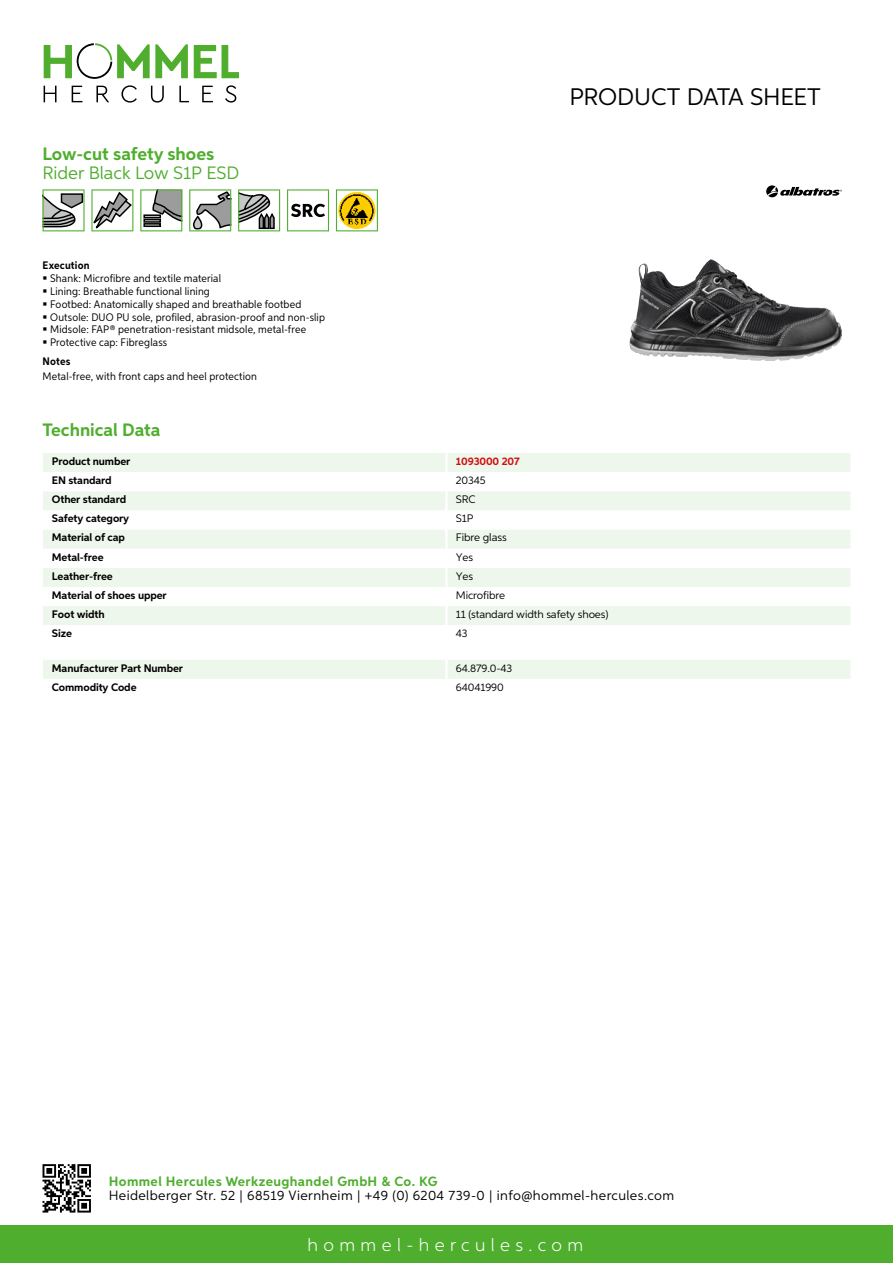
<style>
.page{position:relative;width:893px;height:1263px;background:#fff}
.page>*{position:absolute;margin:0;border:0;box-sizing:border-box;transform-origin:0 0}
.t1{font:24px "Aspira";letter-spacing:-.01em;color:#000}
.t2{font:700 18px "Aspira";color:#50ae2f}
.t3{font:300 18px "Aspira";letter-spacing:.3em;color:#fff}
.t4{font:18px "Aspira";color:#50ae2f}
.t5{font:13.5px "Aspira";letter-spacing:.03em;color:#000}
.t6{font:700 13.5px "Aspira";letter-spacing:.03em;color:#50ae2f}
.t7{font:10.95px/12.8px "Aspira Nar";letter-spacing:.015em;color:#000}
.t8{font:700 10.95px "Aspira";letter-spacing:-.01em;color:#000}
.t9{font:10.95px "Aspira";letter-spacing:-.01em;color:#000}
.t10{font:700 10.95px "Aspira Nar";letter-spacing:.015em;color:#000}
.t11{font:700 10.95px "Aspira";letter-spacing:-.01em;color:#cd1013}
</style>
<div class="page">
<div style="left:0;top:1226px;width:893px;height:37px;background:#50ae2f"></div>
<svg style="left:43px;top:1164px;width:48px;height:48px"></svg>
<svg style="left:194px;top:45px;width:45px;height:33px"></svg>
<svg style="left:44px;top:43px;width:144px;height:36px"></svg>
<svg style="left:44px;top:86px;width:13px;height:16px"></svg>
<svg style="left:72px;top:86px;width:10px;height:16px"></svg>
<svg style="left:96px;top:86px;width:13px;height:16px"></svg>
<svg style="left:121px;top:85px;width:16px;height:18px"></svg>
<svg style="left:151px;top:86px;width:13px;height:17px"></svg>
<svg style="left:179px;top:86px;width:10px;height:16px"></svg>
<svg style="left:202px;top:86px;width:11px;height:16px"></svg>
<svg style="left:225px;top:85px;width:11px;height:18px"></svg>
<div style="left:43px;top:453px;width:807px;height:19px;background:#eef7eb"></div>
<svg style="left:43px;top:491px;width:807px;height:134px;fill:#eef7eb"></svg>
<hr style="left:445px;top:453px;width:3px;height:19px;background:#fff">
<hr style="left:445px;top:491px;width:3px;height:19px;background:#fff">
<hr style="left:445px;top:510px;width:3px;height:19px;background:#fff">
<hr style="left:445px;top:529px;width:3px;height:20px;background:#fff">
<hr style="left:445px;top:549px;width:3px;height:19px;background:#fff">
<hr style="left:445px;top:568px;width:3px;height:19px;background:#fff">
<hr style="left:445px;top:587px;width:3px;height:19px;background:#fff">
<hr style="left:445px;top:606px;width:3px;height:19px;background:#fff">
<div style="left:43px;top:660px;width:807px;height:19px;background:#eef7eb"></div>
<svg style="left:43px;top:189px;width:90px;height:42px"></svg>
<svg style="left:140px;top:189px;width:42px;height:42px"></svg>
<svg style="left:189px;top:189px;width:42px;height:42px"></svg>
<svg style="left:238px;top:189px;width:42px;height:42px"></svg>
<svg style="left:287px;top:189px;width:42px;height:42px"></svg>
<svg style="left:336px;top:189px;width:42px;height:42px"></svg>
<img style="left:629px;top:260px;width:80px;height:97px">
<svg style="left:766px;top:185px;width:76px;height:12px"></svg>
<h2 class="t2" style="left:43px;top:142px;width:173px">Low-cut safety shoes</h2>
<h2 class="t4" style="left:43px;top:162px;width:196px">Rider Black Low S1P ESD</h2>
<p class="t10" style="left:43px;top:259px;width:49px">Execution</p>
<p class="t7" style="left:50px;top:272px;width:276px">Shank: Microfibre and textile material<br>Lining: Breathable functional lining<br>Footbed: Anatomically shaped and breathable footbed Outsole: DUO PU sole, profiled, abrasion-proof and non-slip Midsole: FAP® penetration-resistant midsole, metal-free Protective cap: Fibreglass</p>
<p class="t10" style="left:43px;top:355px;width:29px">Notes</p>
<p class="t7" style="left:43px;top:370px;width:216px">Metal-free, with front caps and heel protection</p>
<h1 class="t1" style="left:569px;top:82px;width:253px">Product data sh eet</h1>
<h2 class="t2" style="left:43px;top:419px;width:120px">Technical Data</h2>
<p class="t8" style="left:52px;top:454px;width:80px">Product number</p>
<p class="t11" style="left:456px;top:454px;width:65px">1093000 207</p>
<p class="t8" style="left:52px;top:474px;width:61px">EN standard</p>
<p class="t9" style="left:456px;top:474px;width:31px">20345</p>
<p class="t8" style="left:52px;top:493px;width:76px">Other standard</p>
<p class="t9" style="left:456px;top:493px;width:14px">SRC</p>
<p class="t8" style="left:52px;top:512px;width:79px">Safety category</p>
<p class="t9" style="left:456px;top:512px;width:19px">S1P</p>
<p class="t8" style="left:52px;top:531px;width:75px">Material of cap</p>
<p class="t9" style="left:456px;top:531px;width:52px">Fibre glass</p>
<p class="t8" style="left:52px;top:550px;width:53px">Metal-free</p>
<p class="t9" style="left:456px;top:550px;width:19px">Yes</p>
<p class="t8" style="left:52px;top:569px;width:62px">Leather-free</p>
<p class="t9" style="left:456px;top:569px;width:19px">Yes</p>
<p class="t8" style="left:52px;top:588px;width:116px">Material of shoes upper</p>
<p class="t9" style="left:456px;top:588px;width:51px">Microfibre</p>
<p class="t8" style="left:52px;top:607px;width:54px">Foot width</p>
<p class="t9" style="left:456px;top:608px;width:154px">11 (standard width safety shoes)</p>
<p class="t8" style="left:52px;top:627px;width:22px">Size</p>
<p class="t9" style="left:456px;top:627px;width:13px">43</p>
<p class="t8" style="left:52px;top:661px;width:133px">Manufacturer Part Number</p>
<p class="t9" style="left:456px;top:661px;width:58px">64.879.0-43</p>
<p class="t8" style="left:52px;top:680px;width:86px">Commodity Code</p>
<p class="t9" style="left:456px;top:680px;width:49px">64041990</p>
<p class="t6" style="left:109px;top:1172px;width:330px">Hommel Hercules Werkzeughandel GmbH &amp; Co. KG</p>
<p class="t5" style="left:109px;top:1187px;width:567px">Heidelberger Str. 52 | 68519 Viernheim | +49 (0) 6204 739-0 | info@hommel-hercules.com</p>
<h2 class="t3" style="left:307px;top:1234px;width:277px">hommel-hercules.com</h2>
</div>
